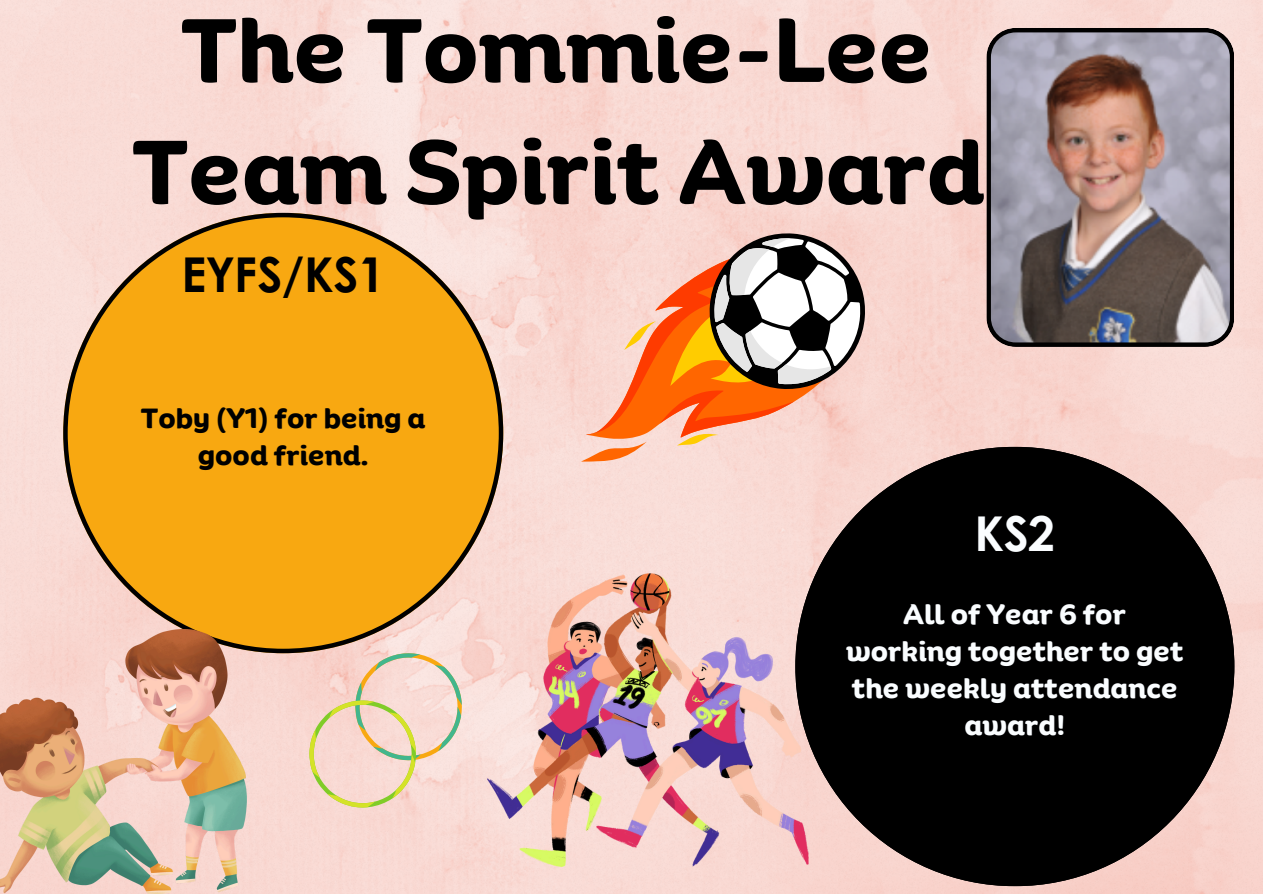
<style>
.page{position:relative;width:1263px;height:894px;background:#fff}
.page>*{position:absolute;margin:0;border:0;box-sizing:border-box;transform-origin:0 0}
.t1{font:700 87px/121.5px "Binate Display";color:#000;text-align:center}
.t2{font:700 48px "Century Gothic";color:#000}
.t3{font:700 48px "Century Gothic";color:#fafdff}
.t4{font:700 27px/37.2px "Binate Display";color:#fafdff;text-align:center}
.t5{font:700 27px/37.2px "Binate Display";color:#000;text-align:center}
</style>
<div class="page">
<img style="left:0;top:0;width:1263px;height:893px">
<svg style="left:309px;top:653px;width:153px;height:154px;background:#edd7c1"></svg>
<img style="left:487px;top:573px;width:308px;height:293px">
<svg style="left:63px;top:213px;width:440px;height:440px;background:#f0ad37"></svg>
<svg style="left:795px;top:446px;width:439px;height:439px;background:#332b2a"></svg>
<img style="left:0;top:629px;width:247px;height:264px">
<img style="left:986px;top:28px;width:248px;height:318px">
<svg style="left:581px;top:232px;width:285px;height:229px;background:#dcaa8f"></svg>
<p class="t1" style="left:132px;top:-22px;width:854px">The Tommie-Lee<br>Team Spirit Award</p>
<h2 class="t2" style="left:182px;top:238px;width:205px">EYFS/KS1</h2>
<h1 class="t5" style="left:141px;top:396px;width:286px">Toby (Y1) for being a good friend.</h1>
<p class="t3" style="left:974px;top:497px;width:82px">KS2</p>
<p class="t4" style="left:846px;top:591px;width:339px">All of Year 6 for working together to get the weekly attendance award!</p>
</div>
